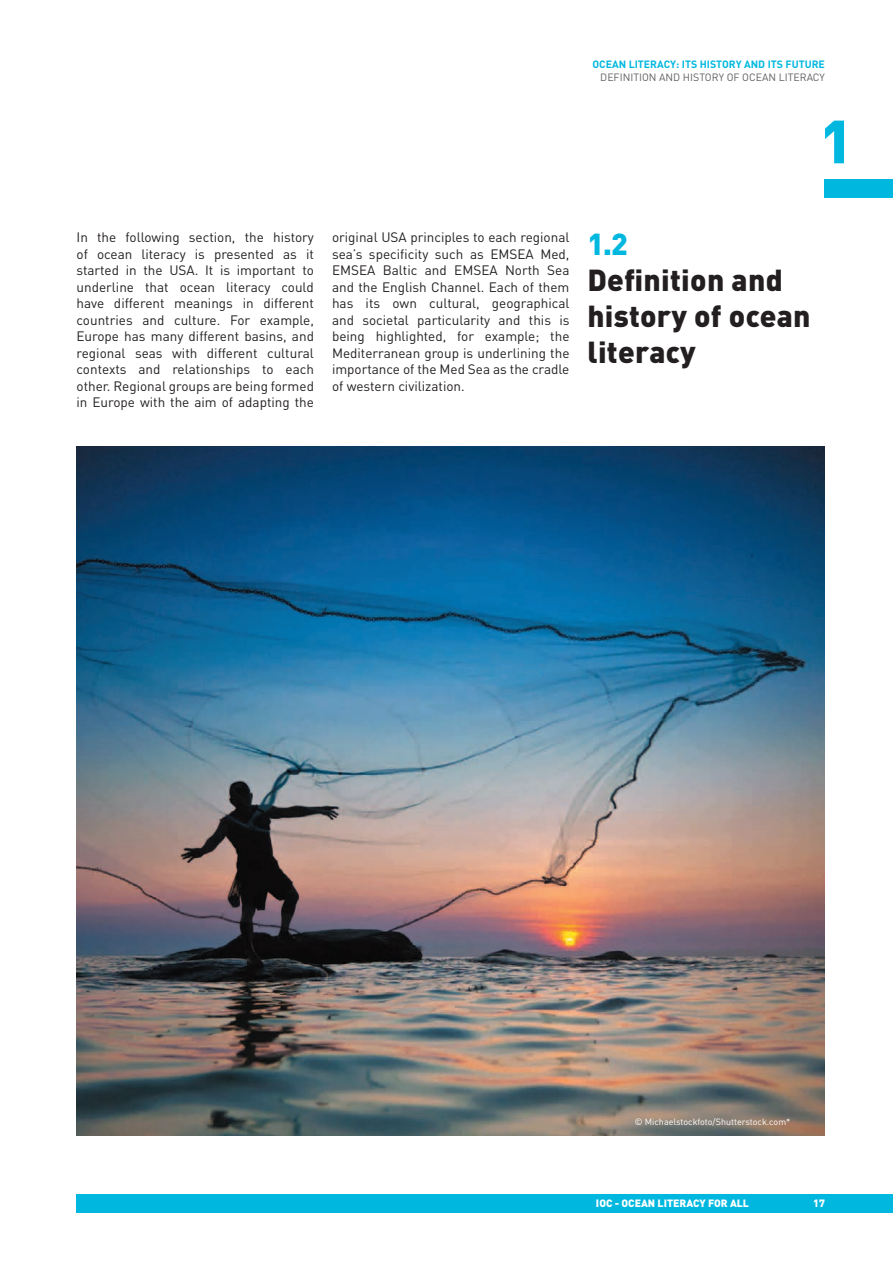
<style>
.page{position:relative;width:893px;height:1263px;background:#fff}
.page>*{position:absolute;margin:0;border:0;box-sizing:border-box;transform-origin:0 0}
.t1{font:900 60px "DINOT";color:#00b8df}
.t2{font:900 30px/36px "DINOT";letter-spacing:.01em;color:#231f20}
.t3{font:900 30px "DINOT";color:#00b8df}
.t4{font:13.5px/16.5px "DINOT";color:#231f20;text-align:justify}
.t5{font:700 10.5px "DINOT";color:#00b8df}
.t6{font:10.5px "DINOT";color:#616164}
.t7{font:900 10.5px "DINOT";color:#fff}
.t8{font:9px "DINOT";color:#fff}
</style>
<div class="page">
<div style="left:77px;top:1194px;width:816px;height:18px;background:#00b8df"></div>
<img style="left:77px;top:446px;width:748px;height:689px">
<div style="left:825px;top:179px;width:68px;height:19px;background:#00b8df"></div>
<p class="t5" style="left:592px;top:57px;width:234px">OCEAN LITERACY: ITS HISTORY AND ITS FUTURE</p>
<p class="t6" style="left:600px;top:71px;width:226px">DEFINITION AND HISTORY OF OCEAN LITERACY</p>
<h1 class="t1" style="left:820px;top:101px;width:35px">1</h1>
<p class="t4" style="left:77px;top:229px;width:239px">In the following section, the history of ocean literacy is presented as it started in the USA. It is important to underline that ocean literacy could have different meanings in different countries and culture. For example, Europe has many different basins, and regional seas with different cultural contexts and relationships to each other. Regional groups are being formed in Europe with the aim of adapting the</p>
<p class="t4" style="left:332px;top:229px;width:239px">original USA principles to each regional sea’s specificity such as EMSEA Med, EMSEA Baltic and EMSEA North Sea and the English Channel. Each of them has its own cultural, geographical and societal particularity and this is being highlighted, for example; the Mediterranean group is underlining the importance of the Med Sea as the cradle of western civilization.</p>
<h2 class="t3" style="left:587px;top:224px;width:42px">1.2</h2>
<h2 class="t2" style="left:587px;top:261px;width:225px">Definition and history of ocean literacy</h2>
<p class="t8" style="left:635px;top:1116px;width:157px">© Michaelstockfoto/Shutterstock.com*</p>
<p class="t7" style="left:596px;top:1196px;width:155px">IOC - OCEAN LITERACY FOR ALL</p>
<p class="t7" style="left:813px;top:1196px;width:13px">17</p>
</div>
